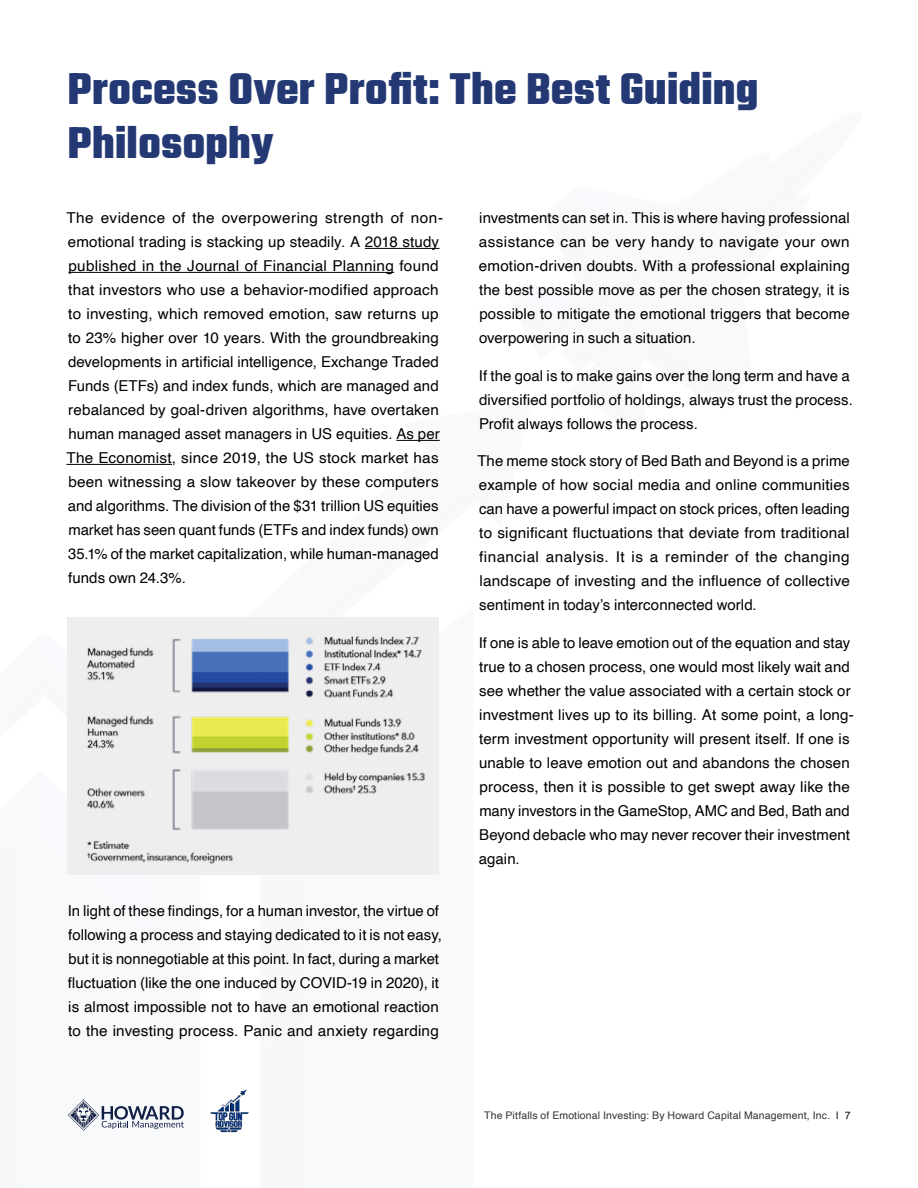
<style>
.page{position:relative;width:918px;height:1188px;background:#fff}
.page>*{position:absolute;margin:0;border:0;box-sizing:border-box;transform-origin:0 0}
.t1{font:300 48px/54px "Teko";color:#243974}
.t2{font:15px/24px "Helvetica";letter-spacing:.005em;color:#000}
.t3{font:10.5px "Helvetica";letter-spacing:.015em;color:#333}
.s1{color:#000}
</style>
<div class="page">
<img style="left:210px;top:1089px;width:39px;height:44px">
<hr style="left:365px;top:248px;width:75px;height:1px;background:#000">
<hr style="left:68px;top:272px;width:326px;height:1px;background:#000">
<hr style="left:396px;top:440px;width:44px;height:1px;background:#000">
<hr style="left:66px;top:464px;width:106px;height:1px;background:#000">
<div style="left:68px;top:617px;width:372px;height:257px;background:#eee"></div>
<img style="left:87px;top:636px;width:338px;height:228px">
<svg style="left:68px;top:1100px;width:116px;height:31px"></svg>
<h1 class="t1" style="left:68px;top:66px;width:693px">Process Over Profit: The Best Guiding<br>Philosophy</h1>
<p class="t2" style="left:66px;top:206px;width:378px">The evidence of the overpowering strength of non&shy;emotional trading is stacking up steadily. A 2018 study published in the Journal of Financial Planning found that investors who use a behavior-modified approach to investing, which removed emotion, saw returns up to 23% higher over 10 years. With the groundbreaking developments in artificial intelligence, Exchange Traded Funds (ETFs) and index funds, which are managed and rebalanced by goal-driven algorithms, have overtaken human managed asset managers in US equities. As per The Economist, since 2019, the US stock market has been witnessing a slow takeover by these computers and algorithms. The division of the $31 trillion US equities market has seen quant funds (ETFs and index funds) own 35.1% of the market capitalization, while human-managed funds own 24.3%.</p>
<p class="t2" style="left:68px;top:899px;width:376px">In light of these findings, for a human investor, the virtue of following a process and staying dedicated to it is not easy, but it is nonnegotiable at this point. In fact, during a market fluctuation (like the one induced by COVID-19 in 2020), it is almost impossible not to have an emotional reaction to the investing process. Panic and anxiety regarding</p>
<p class="t2" style="left:479px;top:206px;width:373px;text-align:justify">investments can set in. This is where having professional assistance can be very handy to navigate your own emotion-driven doubts. With a professional explaining the best possible move as per the chosen strategy, it is possible to mitigate the emotional triggers that become overpowering in such a situation.</p>
<p class="t2" style="left:479px;top:364px;width:376px">If the goal is to make gains over the long term and have a diversified portfolio of holdings, always trust the process.<br>Profit always follows the process.</p>
<p class="t2" style="left:477px;top:449px;width:374px;text-align:justify">The meme stock story of Bed Bath and Beyond is a prime example of how social media and online communities can have a powerful impact on stock prices, often leading to significant fluctuations that deviate from traditional financial analysis. It is a reminder of the changing landscape of investing and the influence of collective sentiment in today’s interconnected world.</p>
<p class="t2" style="left:479px;top:631px;width:377px">If one is able to leave emotion out of the equation and stay true to a chosen process, one would most likely wait and see whether the value associated with a certain stock or investment lives up to its billing. At some point, a long&shy;term investment opportunity will present itself. If one is unable to leave emotion out and abandons the chosen process, then it is possible to get swept away like the many investors in the GameStop, AMC and Bed, Bath and Beyond debacle who may never recover their investment again.</p>
<p class="t3" style="left:484px;top:1107px;width:368px">The Pitfalls of Emotional Investing: By Howard Capital Management, Inc. <span class="s1">| 7</span></p>
</div>
